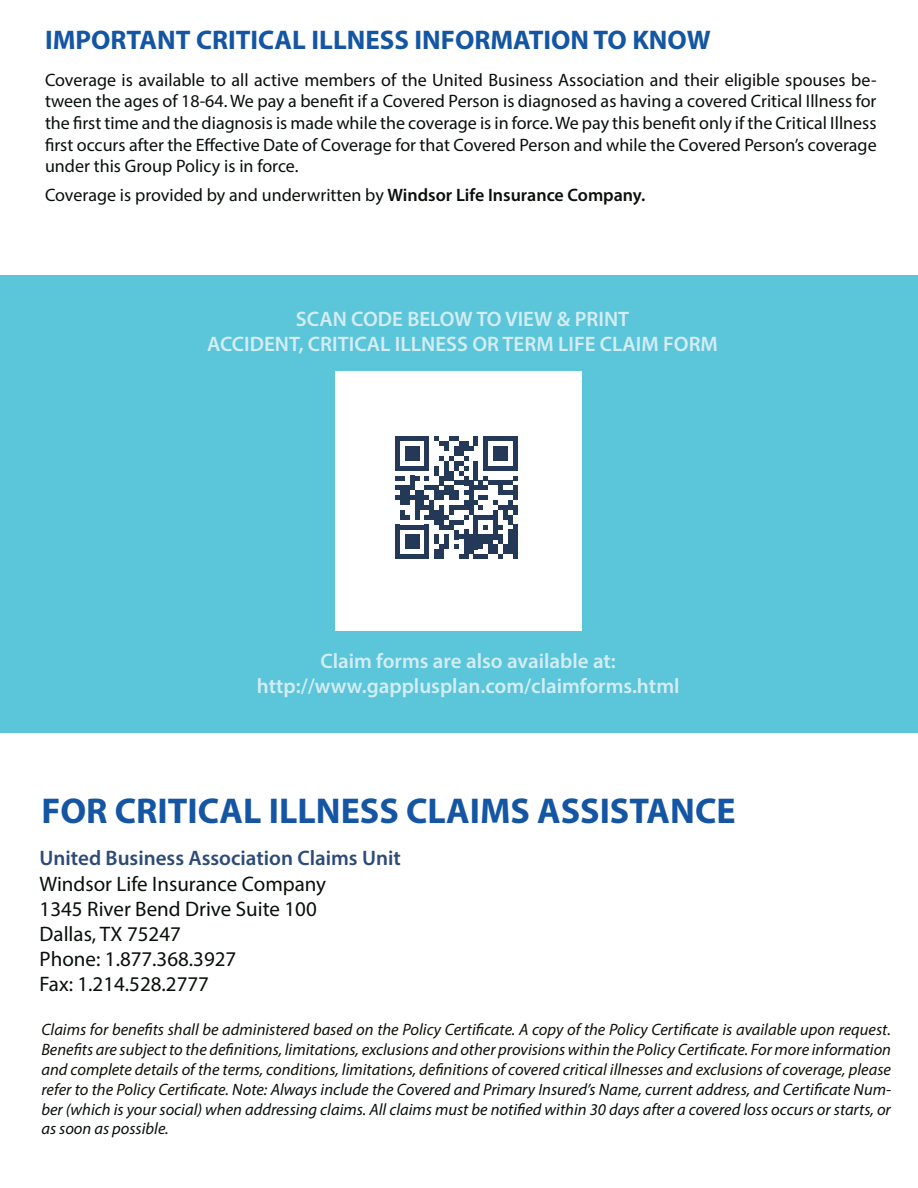
<style>
.page{position:relative;width:918px;height:1188px;background:#fff}
.page>*{position:absolute;margin:0;border:0;box-sizing:border-box;transform-origin:0 0}
.t1{font:700 36px "Myriad Pro";color:#1456a3}
.t2{font:700 27px "Myriad Pro";color:#1456a3}
.t3{font:600 21px/25.2px "Myriad Pro";color:#d4edf4;text-align:center}
.t4{font:21px/25.2px "Myriad Pro";color:#090f0a}
.t5{font:600 21px "Myriad Pro";color:#2c4b78}
.t6{font:18px/21.6px "Myriad Pro";color:#090f0a;text-align:justify}
.t7{font:italic 16.5px/19.8px "Myriad Pro";color:#0e1108;text-align:justify}
.s1{font-weight:600}
.s2{color:#090f0a}
</style>
<div class="page">
<div style="left:0;top:275px;width:918px;height:458px;background:#5bc5d9"></div>
<div style="left:335px;top:372px;width:246px;height:259px;background:#fff"></div>
<svg style="left:395px;top:436px;width:123px;height:123px"></svg>
<div style="left:513px;top:485px;width:5px;height:15px;background:#233957"></div>
<div style="left:513px;top:505px;width:5px;height:10px;background:#233957"></div>
<div style="left:513px;top:525px;width:5px;height:34px;background:#233957"></div>
<h2 class="t2" style="left:45px;top:24px;width:667px">IMPORTANT CRITICAL ILLNESS INFORMATION TO KNOW</h2>
<p class="t6" style="left:45px;top:70px;width:833px">Coverage is available to all active members of the United Business Association and their eligible spouses be&shy;tween the ages of 18-64. We pay a benefit if a Covered Person is diagnosed as having a covered Critical Illness for the first time and the diagnosis is made while the coverage is in force. We pay this benefit only if the Critical Illness first occurs after the Effective Date of Coverage for that Covered Person and while the Covered Person’s coverage under this Group Policy is in force.</p>
<p class="t6" style="left:45px;top:186px;width:602px">Coverage is provided by and underwritten by <span class="s1">Windsor Life Insurance Company.</span></p>
<p class="t3" style="left:207px;top:308px;width:512px">SCAN CODE BELOW TO VIEW &amp; PRINT<br>ACCIDENT, CRITICAL ILLNESS OR TERM LIFE CLAIM FORM</p>
<p class="t3" style="left:257px;top:650px;width:424px">Claim forms are also available at: http://www.gapplusplan.com/claimforms.html</p>
<h1 class="t1" style="left:41px;top:789px;width:696px">FOR CRITICAL ILLNESS CLAIMS ASSISTANCE</h1>
<p class="t5" style="left:40px;top:850px;width:363px">United Business Association Claims Unit</p>
<p class="t4" style="left:40px;top:872px;width:288px">Windsor Life Insurance Company<br>1345 River Bend Drive Suite 100<br>Dallas, TX 75247<br>Phone: 1.877.368.3927<br>Fax: 1.214.528.2777</p>
<p class="t7" style="left:41px;top:1021px;width:851px">Claims for benefits shall be administered based on the Policy Certificate. A copy of the Policy Certificate is available upon request.<br>Benefits are subject to the definitions, limitations, exclusions and other provisions within the Policy Certificate. For more information and complete details of the terms, conditions, limitations, definitions of covered critical illnesses and exclusions of coverage, please refer to the Policy Certificate. <span class="s2">Note: Always include the Covered and Primary Insured’s Name, current address, and Certificate Num&shy;ber (which is your social) when addressing claims. All claims must be notified within 30 days after a covered loss occurs or starts, or as soon as possible.</span></p>
</div>
